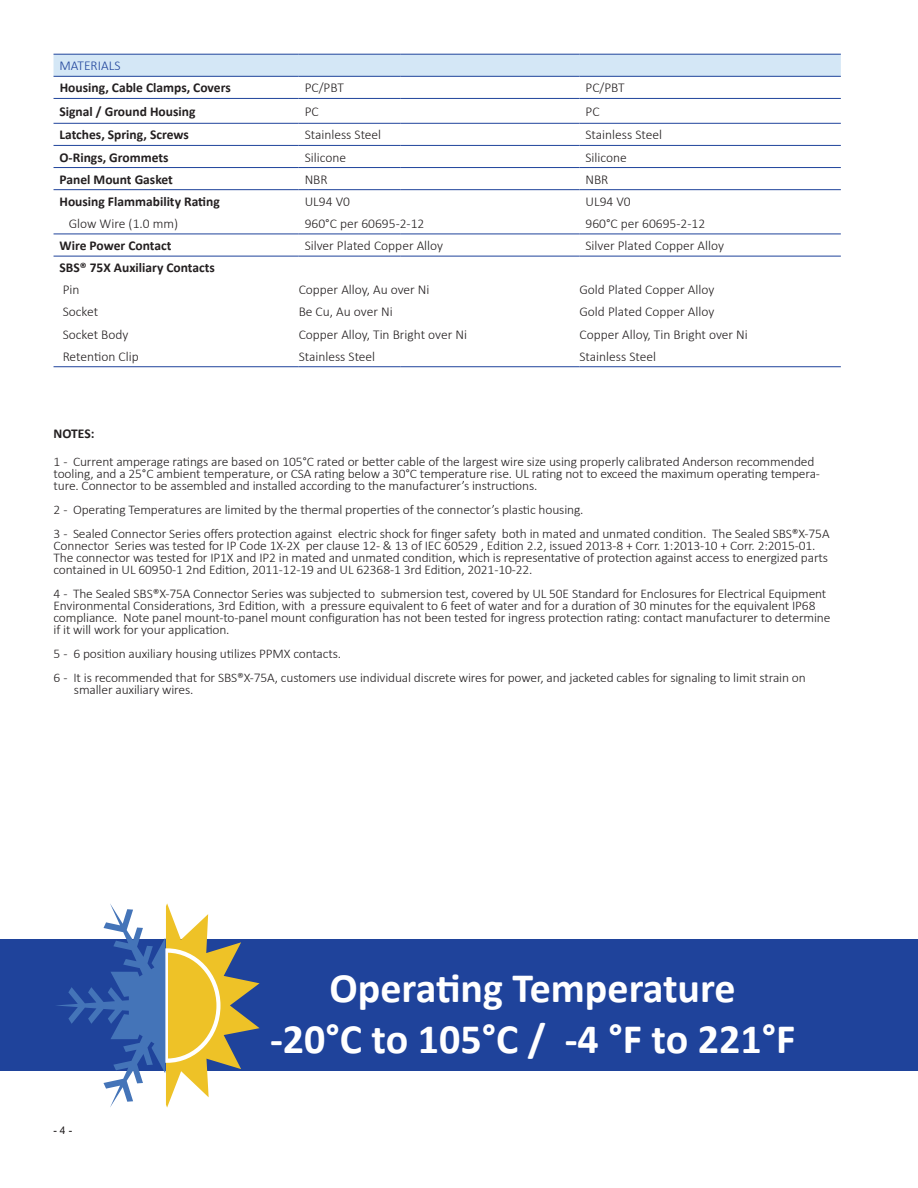
<style>
.page{position:relative;width:918px;height:1188px;background:#fff}
.page>*{position:absolute;margin:0;border:0;box-sizing:border-box;transform-origin:0 0}
.Drawing_Header_Title{font:700 42px "Calibri";color:#fff}
.Table_text{font:300 13.5px "Calibri";color:#231f20}
.Table_text-2{font:700 13.5px "Calibri";color:#231f20}
.Spec_text{font:300 13.5px "Calibri";color:#1f439b}
.Notes{font:700 13.5px "Calibri";letter-spacing:-.005em;color:#231f20}
.Notes-2{font:300 13.2px/12px "Calibri";letter-spacing:-.01em;color:#231f20}
.t1{font:10.5px "Arial";color:#231f20}
</style>
<div class="page">
<div style="left:54px;top:55px;width:787px;height:21px;background:#d4e7f6"></div>
<hr style="left:54px;top:54px;width:245px;height:1px;background:#1f439b">
<hr style="left:299px;top:54px;width:101px;height:1px;background:#1f439b">
<hr style="left:400px;top:54px;width:179px;height:1px;background:#1f439b">
<hr style="left:579px;top:54px;width:262px;height:1px;background:#1f439b">
<hr style="left:54px;top:189px;width:245px;height:1px;background:#1f439b">
<hr style="left:299px;top:189px;width:101px;height:1px;background:#1f439b">
<hr style="left:400px;top:189px;width:179px;height:1px;background:#1f439b">
<hr style="left:579px;top:189px;width:262px;height:1px;background:#1f439b">
<hr style="left:54px;top:366px;width:245px;height:1px;background:#1f439b">
<hr style="left:299px;top:366px;width:101px;height:1px;background:#1f439b">
<hr style="left:400px;top:366px;width:179px;height:1px;background:#1f439b">
<hr style="left:579px;top:366px;width:262px;height:1px;background:#1f439b">
<hr style="left:54px;top:234px;width:245px;height:1px;background:#1f439b">
<hr style="left:299px;top:234px;width:101px;height:1px;background:#1f439b">
<hr style="left:400px;top:234px;width:179px;height:1px;background:#1f439b">
<hr style="left:579px;top:234px;width:262px;height:1px;background:#1f439b">
<hr style="left:54px;top:256px;width:245px;height:1px;background:#1f439b">
<hr style="left:299px;top:256px;width:101px;height:1px;background:#1f439b">
<hr style="left:400px;top:256px;width:179px;height:1px;background:#1f439b">
<hr style="left:579px;top:256px;width:262px;height:1px;background:#1f439b">
<hr style="left:54px;top:76px;width:245px;height:1px;background:#1f439b">
<hr style="left:299px;top:76px;width:101px;height:1px;background:#1f439b">
<hr style="left:400px;top:76px;width:179px;height:1px;background:#1f439b">
<hr style="left:579px;top:76px;width:262px;height:1px;background:#1f439b">
<hr style="left:54px;top:98px;width:245px;height:1px;background:#1f439b">
<hr style="left:299px;top:98px;width:101px;height:1px;background:#1f439b">
<hr style="left:400px;top:98px;width:179px;height:1px;background:#1f439b">
<hr style="left:579px;top:98px;width:262px;height:1px;background:#1f439b">
<hr style="left:54px;top:123px;width:245px;height:1px;background:#1f439b">
<hr style="left:299px;top:123px;width:101px;height:1px;background:#1f439b">
<hr style="left:400px;top:123px;width:179px;height:1px;background:#1f439b">
<hr style="left:579px;top:123px;width:262px;height:1px;background:#1f439b">
<hr style="left:54px;top:145px;width:245px;height:1px;background:#1f439b">
<hr style="left:299px;top:145px;width:101px;height:1px;background:#1f439b">
<hr style="left:400px;top:145px;width:179px;height:1px;background:#1f439b">
<hr style="left:579px;top:145px;width:262px;height:1px;background:#1f439b">
<hr style="left:54px;top:167px;width:245px;height:1px;background:#1f439b">
<hr style="left:299px;top:167px;width:101px;height:1px;background:#1f439b">
<hr style="left:400px;top:167px;width:179px;height:1px;background:#1f439b">
<hr style="left:579px;top:167px;width:262px;height:1px;background:#1f439b">
<div style="left:0;top:940px;width:918px;height:131px;background:#1f439b"></div>
<svg style="left:55px;top:903px;width:205px;height:205px"></svg>
<p class="Spec_text" style="left:60px;top:57px;width:62px">MATERIALS</p>
<p class="Table_text-2" style="left:60px;top:78px;width:172px">Housing, Cable Clamps, Covers</p>
<p class="Table_text" style="left:305px;top:80px;width:41px">PC/PBT</p>
<p class="Table_text" style="left:585px;top:80px;width:41px">PC/PBT</p>
<p class="Table_text-2" style="left:60px;top:102px;width:137px">Signal / Ground Housing</p>
<p class="Table_text" style="left:305px;top:103px;width:16px">PC</p>
<p class="Table_text" style="left:585px;top:103px;width:16px">PC</p>
<p class="Table_text-2" style="left:60px;top:125px;width:131px">Latches, Spring, Screws</p>
<p class="Table_text" style="left:305px;top:127px;width:78px">Stainless Steel</p>
<p class="Table_text" style="left:585px;top:127px;width:78px">Stainless Steel</p>
<p class="Table_text-2" style="left:60px;top:148px;width:110px">O-Rings, Grommets</p>
<p class="Table_text" style="left:305px;top:149px;width:43px">Silicone</p>
<p class="Table_text" style="left:585px;top:149px;width:43px">Silicone</p>
<p class="Table_text-2" style="left:60px;top:170px;width:115px">Panel Mount Gasket</p>
<p class="Table_text" style="left:305px;top:171px;width:25px">NBR</p>
<p class="Table_text" style="left:585px;top:171px;width:25px">NBR</p>
<p class="Table_text-2" style="left:60px;top:192px;width:162px">Housing Flammability Rating</p>
<p class="Table_text" style="left:305px;top:193px;width:47px">UL94 V0</p>
<p class="Table_text" style="left:585px;top:193px;width:47px">UL94 V0</p>
<p class="Table_text" style="left:69px;top:215px;width:111px">Glow Wire (1.0 mm)</p>
<p class="Table_text" style="left:305px;top:215px;width:121px">960°C per 60695-2-12</p>
<p class="Table_text" style="left:585px;top:215px;width:121px">960°C per 60695-2-12</p>
<p class="Table_text-2" style="left:60px;top:236px;width:113px">Wire Power Contact</p>
<p class="Table_text" style="left:305px;top:237px;width:140px">Silver Plated Copper Alloy</p>
<p class="Table_text" style="left:585px;top:237px;width:140px">Silver Plated Copper Alloy</p>
<p class="Table_text-2" style="left:60px;top:258px;width:157px">SBS® 75X Auxiliary Contacts</p>
<p class="Table_text" style="left:63px;top:282px;width:18px">Pin</p>
<p class="Table_text" style="left:299px;top:282px;width:132px">Copper Alloy, Au over Ni</p>
<p class="Table_text" style="left:579px;top:282px;width:136px">Gold Plated Copper Alloy</p>
<p class="Table_text" style="left:63px;top:304px;width:37px">Socket</p>
<p class="Table_text" style="left:299px;top:304px;width:95px">Be Cu, Au over Ni</p>
<p class="Table_text" style="left:579px;top:304px;width:136px">Gold Plated Copper Alloy</p>
<p class="Table_text" style="left:63px;top:326px;width:67px">Socket Body</p>
<p class="Table_text" style="left:299px;top:326px;width:170px">Copper Alloy, Tin Bright over Ni</p>
<p class="Table_text" style="left:579px;top:326px;width:170px">Copper Alloy, Tin Bright over Ni</p>
<p class="Table_text" style="left:63px;top:348px;width:78px">Retention Clip</p>
<p class="Table_text" style="left:299px;top:348px;width:78px">Stainless Steel</p>
<p class="Table_text" style="left:579px;top:348px;width:78px">Stainless Steel</p>
<p class="Notes" style="left:54px;top:424px;width:42px">NOTES:</p>
<p class="Notes-2" style="left:54px;top:456px;width:768px">1 - Current amperage ratings are based on 105°C rated or better cable of the largest wire size using properly calibrated Anderson recommended tooling, and a 25°C ambient temperature, or CSA rating below a 30°C temperature rise. UL rating not to exceed the maximum operating tempera&shy;ture. Connector to be assembled and installed according to the manufacturer’s instructions.</p>
<p class="Notes-2" style="left:54px;top:504px;width:532px">2 - Operating Temperatures are limited by the thermal properties of the connector’s plastic housing.</p>
<p class="Notes-2" style="left:54px;top:528px;width:778px">3 - Sealed Connector Series offers protection against electric shock for finger safety both in mated and unmated condition. The Sealed SBS®X-75A Connector Series was tested for IP Code 1X-2X per clause 12- &amp; 13 of IEC 60529 , Edition 2.2, issued 2013-8 + Corr. 1:2013-10 + Corr. 2:2015-01.<br>The connector was tested for IP1X and IP2 in mated and unmated condition, which is representative of protection against access to energized parts contained in UL 60950-1 2nd Edition, 2011-12-19 and UL 62368-1 3rd Edition, 2021-10-22.</p>
<p class="Notes-2" style="left:54px;top:588px;width:778px">4 - The Sealed SBS®X-75A Connector Series was subjected to submersion test, covered by UL 50E Standard for Enclosures for Electrical Equipment Environmental Considerations, 3rd Edition, with a pressure equivalent to 6 feet of water and for a duration of 30 minutes for the equivalent IP68 compliance. Note panel mount-to-panel mount configuration has not been tested for ingress protection rating: contact manufacturer to determine if it will work for your application.</p>
<p class="Notes-2" style="left:54px;top:648px;width:289px">5 - 6 position auxiliary housing utilizes PPMX contacts.</p>
<p class="Notes-2" style="left:54px;top:672px;width:754px">6 - It is recommended that for SBS®X-75A, customers use individual discrete wires for power, and jacketed cables for signaling to limit strain on</p>
<p class="Notes-2" style="left:74px;top:684px;width:121px">smaller auxiliary wires.</p>
<p class="t1" style="left:54px;top:1123px;width:20px">- 4 -</p>
<p class="Drawing_Header_Title" style="left:330px;top:959px;width:408px">Operating Temperature</p>
<p class="Drawing_Header_Title" style="left:270px;top:1009px;width:527px">-20°C to 105°C / -4 °F to 221°F</p>
</div>
